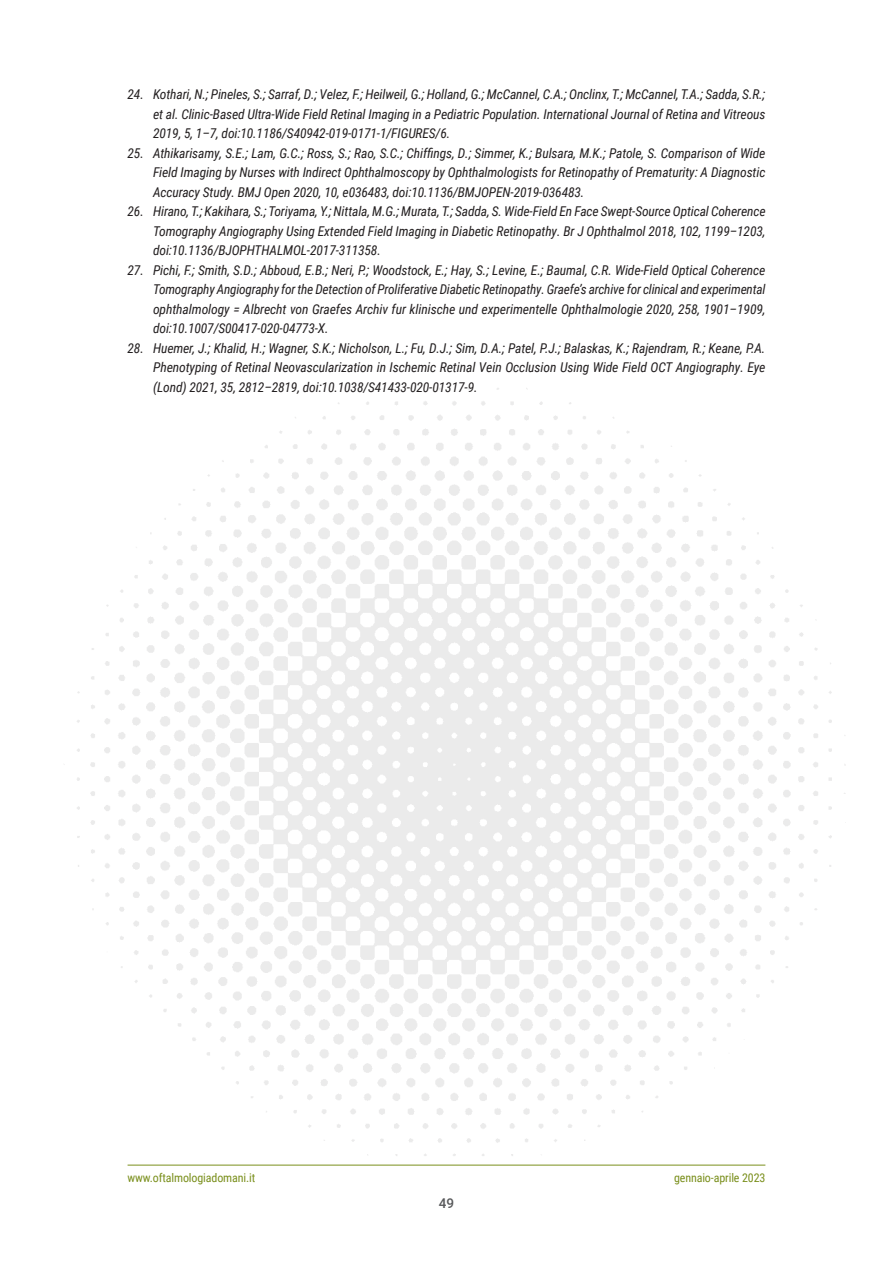
<style>
.page{position:relative;width:893px;height:1263px;background:#fff}
.page>*{position:absolute;margin:0;border:0;box-sizing:border-box;transform-origin:0 0}
.t1{font:italic 13.5px/19.5px "Roboto Condensed";letter-spacing:-.01em;color:#231f20;text-align:justify}
.t2{font:500 13.5px "Roboto";color:#57585a}
.t3{font:12px "Roboto Condensed";letter-spacing:-.01em;color:#7a8f1c}
</style>
<div class="page">
<hr style="left:128px;top:1165px;width:637px;height:1px;background:#7a8f1c">
<img style="left:64px;top:388px;width:782px;height:768px">
<p class="t1" style="left:153px;top:84px;width:614px;text-indent:-26px">24. Kothari, N.; Pineles, S.; Sarraf, D.; Velez, F.; Heilweil, G.; Holland, G.; McCannel, C.A.; Onclinx, T.; McCannel, T.A.; Sadda, S.R.; et al. Clinic-Based Ultra-Wide Field Retinal Imaging in a Pediatric Population. International Journal of Retina and Vitreous 2019, 5, 1–7, doi:10.1186/S40942-019-0171-1/FIGURES/6.</p>
<p class="t1" style="left:153px;top:143px;width:614px;text-indent:-26px">25. Athikarisamy, S.E.; Lam, G.C.; Ross, S.; Rao, S.C.; Chiffings, D.; Simmer, K.; Bulsara, M.K.; Patole, S. Comparison of Wide Field Imaging by Nurses with Indirect Ophthalmoscopy by Ophthalmologists for Retinopathy of Prematurity: A Diagnostic Accuracy Study. BMJ Open 2020, 10, e036483, doi:10.1136/BMJOPEN-2019-036483.</p>
<p class="t1" style="left:153px;top:201px;width:614px;text-indent:-26px">26. Hirano, T.; Kakihara, S.; Toriyama, Y.; Nittala, M.G.; Murata, T.; Sadda, S. Wide-Field En Face Swept-Source Optical Coherence Tomography Angiography Using Extended Field Imaging in Diabetic Retinopathy. Br J Ophthalmol 2018, 102, 1199–1203, doi:10.1136/BJOPHTHALMOL-2017-311358.</p>
<p class="t1" style="left:153px;top:260px;width:614px;text-indent:-26px">27. Pichi, F.; Smith, S.D.; Abboud, E.B.; Neri, P.; Woodstock, E.; Hay, S.; Levine, E.; Baumal, C.R. Wide-Field Optical Coherence Tomography Angiography for the Detection of Proliferative Diabetic Retinopathy. Graefe’s archive for clinical and experimental ophthalmology = Albrecht von Graefes Archiv fur klinische und experimentelle Ophthalmologie 2020, 258, 1901–1909, doi:10.1007/S00417-020-04773-X.</p>
<p class="t1" style="left:153px;top:338px;width:614px;text-indent:-26px">28. Huemer, J.; Khalid, H.; Wagner, S.K.; Nicholson, L.; Fu, D.J.; Sim, D.A.; Patel, P.J.; Balaskas, K.; Rajendram, R.; Keane, P.A.<br>Phenotyping of Retinal Neovascularization in Ischemic Retinal Vein Occlusion Using Wide Field OCT Angiography. Eye (Lond) 2021, 35, 2812–2819, doi:10.1038/S41433-020-01317-9.</p>
<p class="t3" style="left:128px;top:1169px;width:129px">www.oftalmologiadomani.it</p>
<p class="t3" style="left:674px;top:1169px;width:93px">gennaio-aprile 2023</p>
<p class="t2" style="left:439px;top:1194px;width:17px">49</p>
</div>
